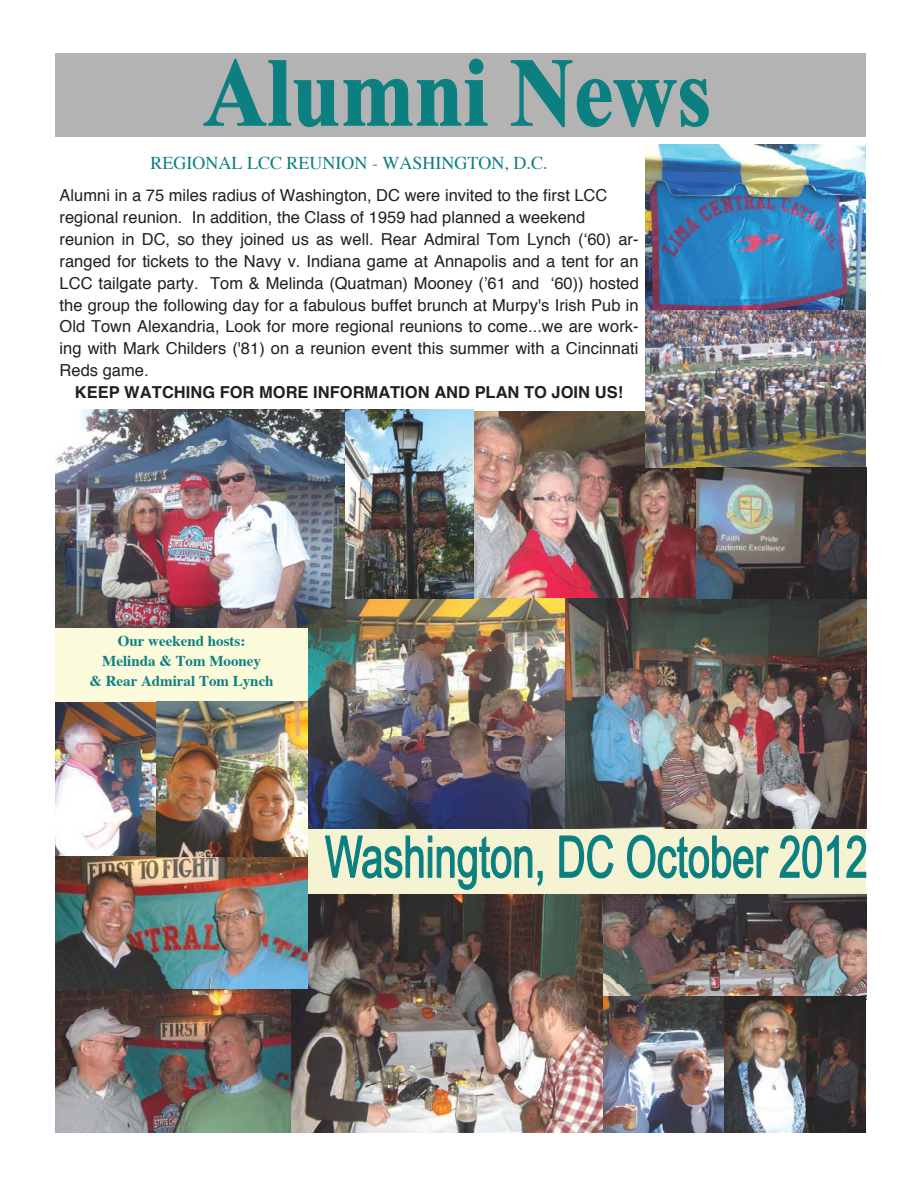
<style>
.page{position:relative;width:919px;height:1187px;background:#fff}
.page>*{position:absolute;margin:0;border:0;box-sizing:border-box;transform-origin:0 0}
.t1{font:18px "Times";color:#0c8081}
.t2{font:16.5px/21.8px "Helvetica";color:#231f20}
.t3{font:700 16.5px "Helvetica";color:#231f20}
.t4{font:700 15px/19.8px "Times";color:#0c8081;text-align:center}
</style>
<div class="page">
<div style="left:308px;top:828px;width:557px;height:66px;background:#f6f3d2"></div>
<img style="left:602px;top:894px;width:264px;height:105px">
<img style="left:473px;top:411px;width:224px;height:187px">
<img style="left:602px;top:996px;width:196px;height:136px">
<img style="left:645px;top:310px;width:220px;height:157px">
<img style="left:308px;top:598px;width:257px;height:230px">
<img style="left:55px;top:409px;width:291px;height:218px">
<img style="left:55px;top:701px;width:102px;height:155px">
<img style="left:645px;top:144px;width:220px;height:166px">
<img style="left:345px;top:409px;width:128px;height:189px">
<img style="left:565px;top:598px;width:301px;height:230px">
<img style="left:55px;top:987px;width:237px;height:145px">
<img style="left:292px;top:894px;width:310px;height:238px">
<img style="left:55px;top:856px;width:253px;height:131px">
<img style="left:798px;top:996px;width:67px;height:136px">
<div style="left:55px;top:627px;width:253px;height:74px;background:#fbfadb"></div>
<div style="left:55px;top:53px;width:810px;height:83px;background:#b3b3b3"></div>
<svg style="left:203px;top:58px;width:285px;height:70px"></svg>
<svg style="left:510px;top:60px;width:199px;height:68px"></svg>
<img style="left:157px;top:701px;width:151px;height:155px">
<img style="left:697px;top:467px;width:169px;height:131px">
<svg style="left:325px;top:835px;width:218px;height:55px"></svg>
<svg style="left:559px;top:834px;width:55px;height:44px"></svg>
<svg style="left:627px;top:834px;width:142px;height:44px"></svg>
<svg style="left:779px;top:835px;width:60px;height:43px"></svg>
<svg style="left:846px;top:834px;width:20px;height:44px"></svg>
<p class="t1" style="left:151px;top:152px;width:398px">REGIONAL LCC REUNION - WASHINGTON, D.C.</p>
<p class="t2" style="left:60px;top:186px;width:581px">Alumni in a 75 miles radius of Washington, DC were invited to the first LCC regional reunion. In addition, the Class of 1959 had planned a weekend reunion in DC, so they joined us as well. Rear Admiral Tom Lynch (ʻ60) ar&shy;ranged for tickets to the Navy v. Indiana game at Annapolis and a tent for an LCC tailgate party. Tom &amp; Melinda (Quatman) Mooney (ʼ61 and ʻ60)) hosted the group the following day for a fabulous buffet brunch at Murpy's Irish Pub in Old Town Alexandria, Look for more regional reunions to come...we are work&shy;ing with Mark Childers ('81) on a reunion event this summer with a Cincinnati Reds game.</p>
<p class="t3" style="left:75px;top:381px;width:550px">KEEP WATCHING FOR MORE INFORMATION AND PLAN TO JOIN US!</p>
<p class="t4" style="left:89px;top:631px;width:186px">Our weekend hosts:<br>Melinda &amp; Tom Mooney<br>&amp; Rear Admiral Tom Lynch</p>
</div>
